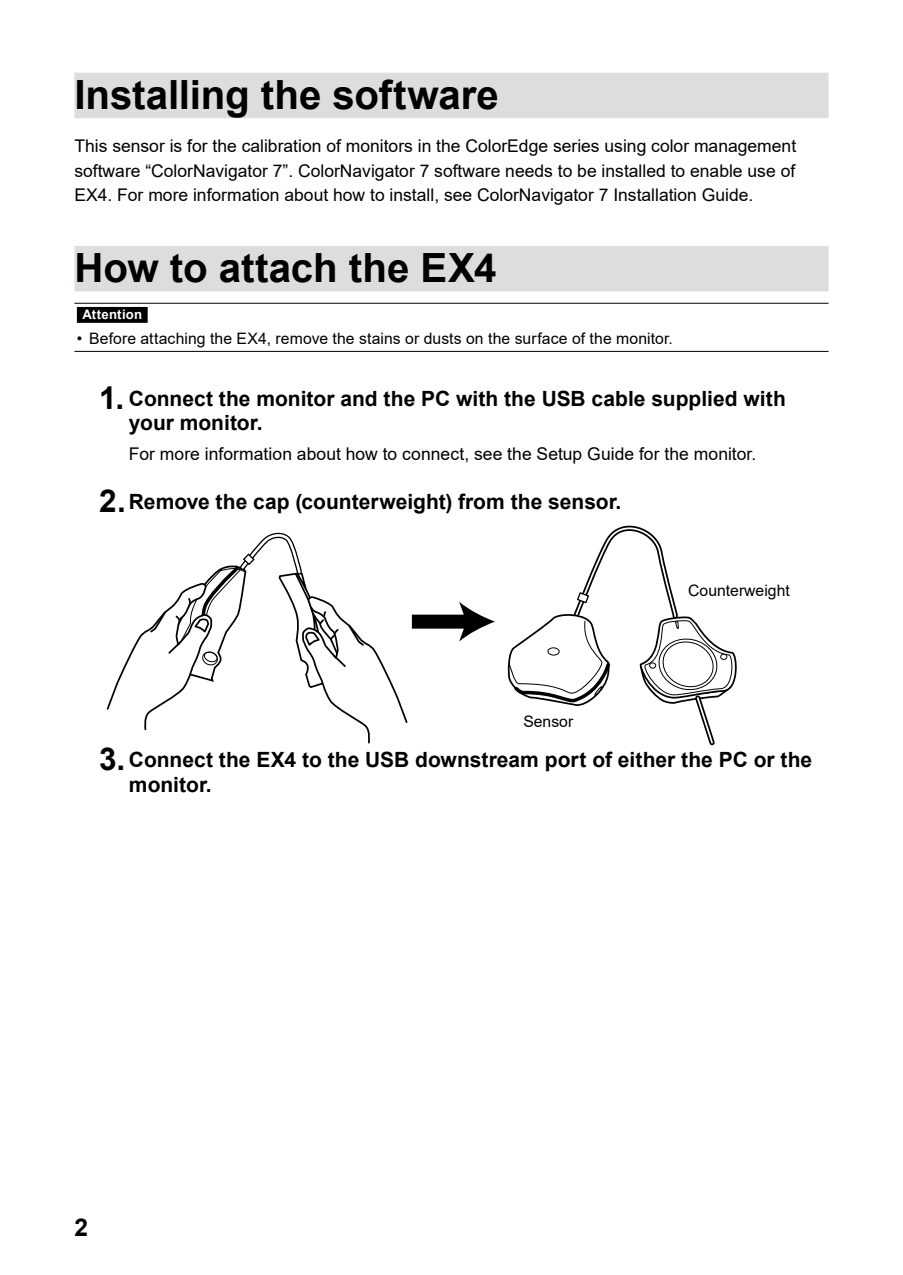
<style>
.page{position:relative;width:903px;height:1275px;background:#fff}
.page>*{position:absolute;margin:0;border:0;box-sizing:border-box;transform-origin:0 0}
.t1{font:700 40.25px "Arial";letter-spacing:-.005em;color:#000}
.t2{font:700 24.5px "Arial";color:#000}
.t3{font:700 21px/24.5px "Arial";color:#000}
.t4{font:17.5px/24.5px "Arial";color:#000;text-align:justify}
.t5{font:15.75px "Arial";letter-spacing:.005em;color:#000}
.t6{font:700 13.12px "Arial";letter-spacing:.02em;color:#fff}
.s1{font-size:31.5px}
</style>
<div class="page">
<div style="left:74px;top:73px;width:754px;height:45px;background:#dcdddd"></div>
<div style="left:74px;top:246px;width:754px;height:45px;background:#dcdddd"></div>
<hr style="left:74px;top:303px;width:754px;height:1px;background:#000">
<hr style="left:74px;top:351px;width:754px;height:1px;background:#000">
<div style="left:77px;top:307px;width:71px;height:16px;background:#000"></div>
<div style="left:412px;top:615px;width:58px;height:14px;background:#000"></div>
<svg style="left:459px;top:602px;width:36px;height:40px"></svg>
<svg style="left:507px;top:526px;width:230px;height:219px"></svg>
<svg style="left:107px;top:532px;width:301px;height:212px"></svg>
<h1 class="t1" style="left:74px;top:66px;width:426px">Installing the software</h1>
<p class="t4" style="left:74px;top:134px;width:723px">This sensor is for the calibration of monitors in the ColorEdge series using color management software “ColorNavigator 7”. ColorNavigator 7 software needs to be installed to enable use of EX4. For more information about how to install, see ColorNavigator 7 Installation Guide.</p>
<h1 class="t1" style="left:74px;top:240px;width:424px">How to attach the EX4</h1>
<p class="t6" style="left:82px;top:306px;width:61px">Attention</p>
<p class="t5" style="left:77px;top:328px;width:597px">• Before attaching the EX4, remove the stains or dusts on the surface of the monitor.</p>
<p class="t3" style="left:129px;top:386px;width:658px;text-indent:-30px"><span class="s1">1.</span> Connect the monitor and the PC with the USB cable supplied with your monitor.</p>
<p class="t4" style="left:129px;top:442px;width:629px">For more information about how to connect, see the Setup Guide for the monitor.</p>
<p class="t3" style="left:99px;top:490px;width:524px"><span class="s1">2.</span> Remove the cap (counterweight) from the sensor.</p>
<p class="t5" style="left:523px;top:711px;width:51px">Sensor</p>
<p class="t5" style="left:688px;top:580px;width:103px">Counterweight</p>
<p class="t3" style="left:129px;top:748px;width:685px;text-indent:-30px"><span class="s1">3.</span> Connect the EX4 to the USB downstream port of either the PC or the monitor.</p>
<h2 class="t2" style="left:74px;top:1211px;width:15px">2</h2>
</div>
